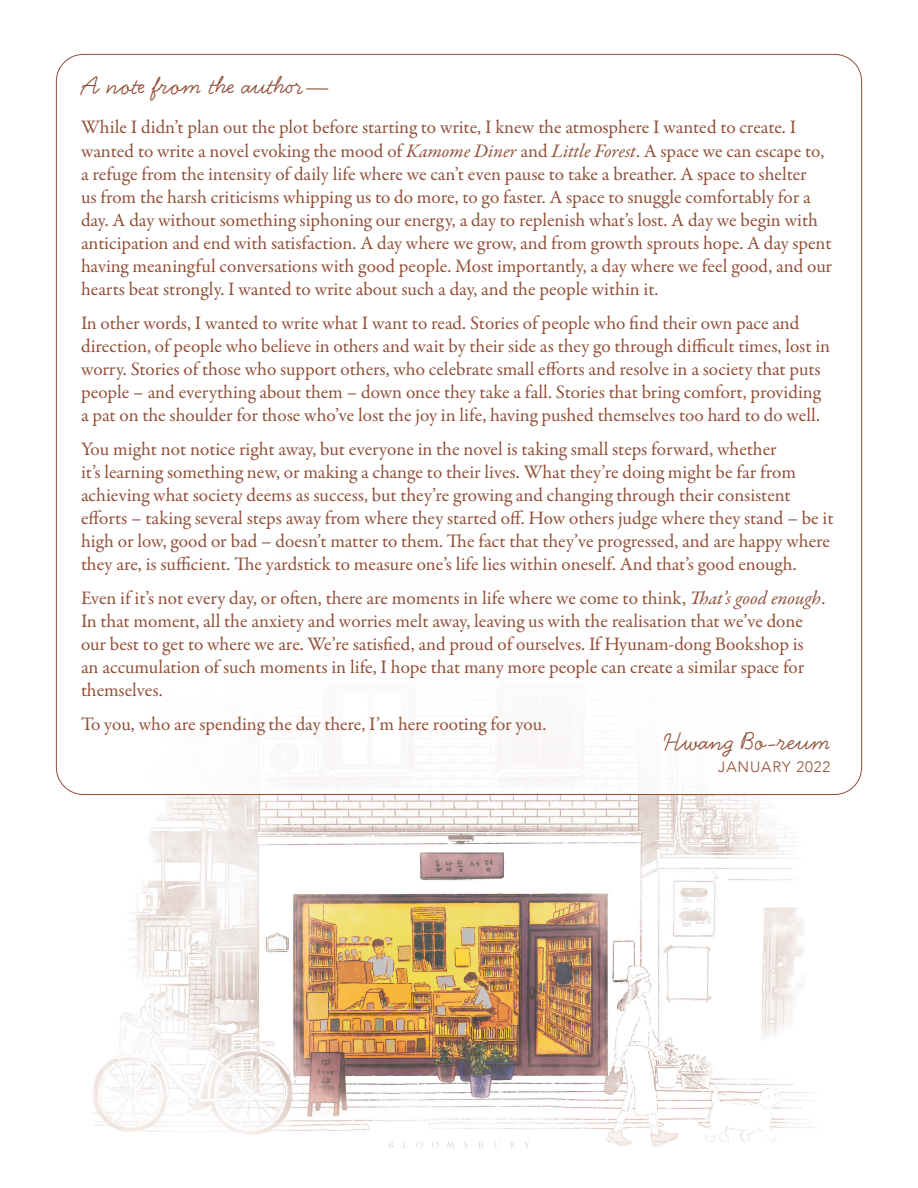
<style>
.page{position:relative;width:918px;height:1188px;background:#fff}
.page>*{position:absolute;margin:0;border:0;box-sizing:border-box;transform-origin:0 0}
.Handwriting{font:27px "Handsome Pro";color:#914f38}
.Letter_copy{font:19.2px/23.1px "Garamond Premr Pro";letter-spacing:-.005em;color:#914f38}
.Handwriting-2{font:300 15px "Avenir";letter-spacing:.06em;color:#914f38}
.s1{font-style:italic}
</style>
<div class="page">
<img style="left:66px;top:789px;width:786px;height:358px">
<div style="left:56px;top:54px;width:806px;height:741px;background:#fff;border-radius:27px"></div>
<svg style="left:388px;top:1141px;width:5px;height:7px"></svg>
<svg style="left:416px;top:1142px;width:7px;height:6px"></svg>
<svg style="left:464px;top:1141px;width:4px;height:7px"></svg>
<svg style="left:403px;top:1142px;width:4px;height:6px"></svg>
<svg style="left:494px;top:1142px;width:6px;height:6px"></svg>
<svg style="left:524px;top:1142px;width:6px;height:6px"></svg>
<svg style="left:510px;top:1141px;width:6px;height:7px"></svg>
<svg style="left:446px;top:1142px;width:9px;height:6px"></svg>
<svg style="left:478px;top:1141px;width:5px;height:7px"></svg>
<svg style="left:432px;top:1142px;width:7px;height:6px"></svg>
<p class="Handwriting" style="left:81px;top:70px;width:252px">A note from the author—</p>
<p class="Letter_copy" style="left:81px;top:116px;width:753px">While I didn’t plan out the plot before starting to write, I knew the atmosphere I wanted to create. I wanted to write a novel evoking the mood of <span class="s1">Kamome Diner</span> and <span class="s1">Little Forest</span>. A space we can escape to, a refuge from the intensity of daily life where we can’t even pause to take a breather. A space to shelter<br>us from the harsh criticisms whipping us to do more, to go faster. A space to snuggle comfortably for a day. A day without something siphoning our energy, a day to replenish what’s lost. A day we begin with anticipation and end with satisfaction. A day where we grow, and from growth sprouts hope. A day spent having meaningful conversations with good people. Most importantly, a day where we feel good, and our hearts beat strongly. I wanted to write about such a day, and the people within it.</p>
<p class="Letter_copy" style="left:81px;top:311px;width:751px">In other words, I wanted to write what I want to read. Stories of people who find their own pace and direction, of people who believe in others and wait by their side as they go through difficult times, lost in worry. Stories of those who support others, who celebrate small efforts and resolve in a society that puts people – and everything about them – down once they take a fall. Stories that bring comfort, providing a pat on the shoulder for those who’ve lost the joy in life, having pushed themselves too hard to do well.</p>
<p class="Letter_copy" style="left:81px;top:437px;width:754px">You might not notice right away, but everyone in the novel is taking small steps forward, whether<br>it’s learning something new, or making a change to their lives. What they’re doing might be far from achieving what society deems as success, but they’re growing and changing through their consistent efforts – taking several steps away from where they started off. How others judge where they stand – be it high or low, good or bad – doesn’t matter to them. The fact that they’ve progressed, and are happy where they are, is sufficient. The yardstick to measure one’s life lies within oneself. And that’s good enough.</p>
<p class="Letter_copy" style="left:81px;top:587px;width:746px">Even if it’s not every day, or often, there are moments in life where we come to think, <span class="s1">That’s good enough</span>.<br>In that moment, all the anxiety and worries melt away, leaving us with the realisation that we’ve done our best to get to where we are. We’re satisfied, and proud of ourselves. If Hyunam-dong Bookshop is an accumulation of such moments in life, I hope that many more people can create a similar space for themselves.</p>
<p class="Letter_copy" style="left:81px;top:713px;width:467px">To you, who are spending the day there, I’m here rooting for you.</p>
<p class="Handwriting" style="left:664px;top:726px;width:168px">Hwang Bo-reum</p>
<p class="Handwriting-2" style="left:718px;top:758px;width:114px">JANUARY 2022</p>
</div>
